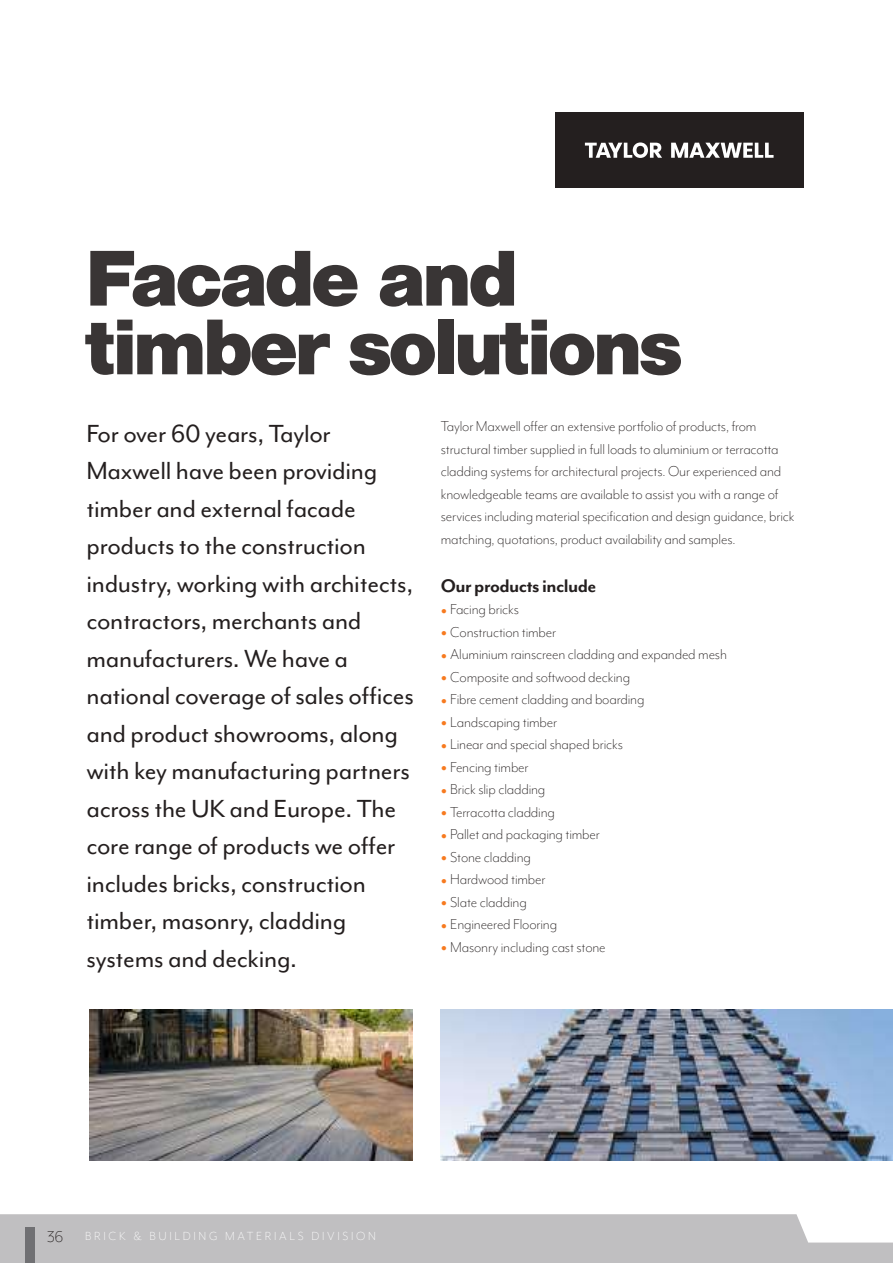
<style>
.page{position:relative;width:893px;height:1263px;background:#fff}
.page>*{position:absolute;margin:0;border:0;box-sizing:border-box;transform-origin:0 0}
.t1{font:900 82.05px/68.7px "Nimbus San";letter-spacing:-.05em;color:#393535}
.t2{font:28.5px/37.5px "Mr Eaves Mod OT";letter-spacing:-.01em;color:#241f1f}
.t3{font:700 21px "Mr Eaves Mod OT";letter-spacing:-.025em;color:#241f1f}
.t4{font:300 16.5px/22.5px "Mr Eaves Mod OT";letter-spacing:-.01em;color:#241f1f}
.t5{font:300 13.5px "Mr Eaves Mod OT";letter-spacing:.2em;color:#fff}
.s1{font-weight:800;font-size:19.5px;color:#f77a1f}
.s2{font-size:18px;color:#241f1f}
</style>
<div class="page">
<hr style="left:892px;top:0;width:1px;height:1263px;background:#d5d4d5">
<img style="left:89px;top:1010px;width:323px;height:151px">
<img style="left:441px;top:1010px;width:452px;height:151px">
<div style="left:555px;top:113px;width:249px;height:75px;background:#241f1f"></div>
<svg style="left:585px;top:142px;width:77px;height:16px"></svg>
<svg style="left:671px;top:143px;width:102px;height:15px"></svg>
<svg style="left:0;top:1214px;width:893px;height:49px;background:#c3c2c4"></svg>
<div style="left:26px;top:1227px;width:9px;height:36px;background:#707073"></div>
<h1 class="t1" style="left:85px;top:244px;width:599px">Facade and timber solutions</h1>
<p class="t2" style="left:86px;top:415px;width:329px">For over 60 years, Taylor<br>Maxwell have been providing timber and external facade products to the construction industry, working with architects, contractors, merchants and manufacturers. We have a national coverage of sales offices and product showrooms, along with key manufacturing partners across the UK and Europe. The core range of products we offer includes bricks, construction timber, masonry, cladding systems and decking.</p>
<p class="t4" style="left:441px;top:415px;width:355px">Taylor Maxwell offer an extensive portfolio of products, from structural timber supplied in full loads to aluminium or terracotta cladding systems for architectural projects. Our experienced and knowledgeable teams are available to assist you with a range of services including material specification and design guidance, brick matching, quotations, product availability and samples.</p>
<p class="t3" style="left:441px;top:574px;width:157px">Our products include</p>
<p class="t4" style="left:441px;top:598px;width:80px"><span class="s1">•</span> Facing bricks</p>
<p class="t4" style="left:441px;top:621px;width:117px"><span class="s1">•</span> Construction timber</p>
<p class="t4" style="left:441px;top:643px;width:288px"><span class="s1">•</span> Aluminium rainscreen cladding and expanded mesh</p>
<p class="t4" style="left:441px;top:666px;width:191px"><span class="s1">•</span> Composite and softwood decking</p>
<p class="t4" style="left:441px;top:688px;width:205px"><span class="s1">•</span> Fibre cement cladding and boarding</p>
<p class="t4" style="left:441px;top:711px;width:118px"><span class="s1">•</span> Landscaping timber</p>
<p class="t4" style="left:441px;top:733px;width:184px"><span class="s1">•</span> Linear and special shaped bricks</p>
<p class="t4" style="left:441px;top:756px;width:89px"><span class="s1">•</span> Fencing timber</p>
<p class="t4" style="left:441px;top:778px;width:106px"><span class="s1">•</span> Brick slip cladding</p>
<p class="t4" style="left:441px;top:801px;width:116px"><span class="s1">•</span> Terracotta cladding</p>
<p class="t4" style="left:441px;top:823px;width:161px"><span class="s1">•</span> Pallet and packaging timber</p>
<p class="t4" style="left:441px;top:846px;width:92px"><span class="s1">•</span> Stone cladding</p>
<p class="t4" style="left:441px;top:868px;width:106px"><span class="s1">•</span> Hardwood timber</p>
<p class="t4" style="left:441px;top:891px;width:87px"><span class="s1">•</span> Slate cladding</p>
<p class="t4" style="left:441px;top:913px;width:118px"><span class="s1">•</span> Engineered Flooring</p>
<p class="t4" style="left:441px;top:936px;width:166px"><span class="s1">•</span> Masonry including cast stone</p>
<p class="t5" style="left:47px;top:1229px;width:331px"><span class="s2">36</span> BRICK &amp; BUILDING MATERIALS DIVISION</p>
</div>
